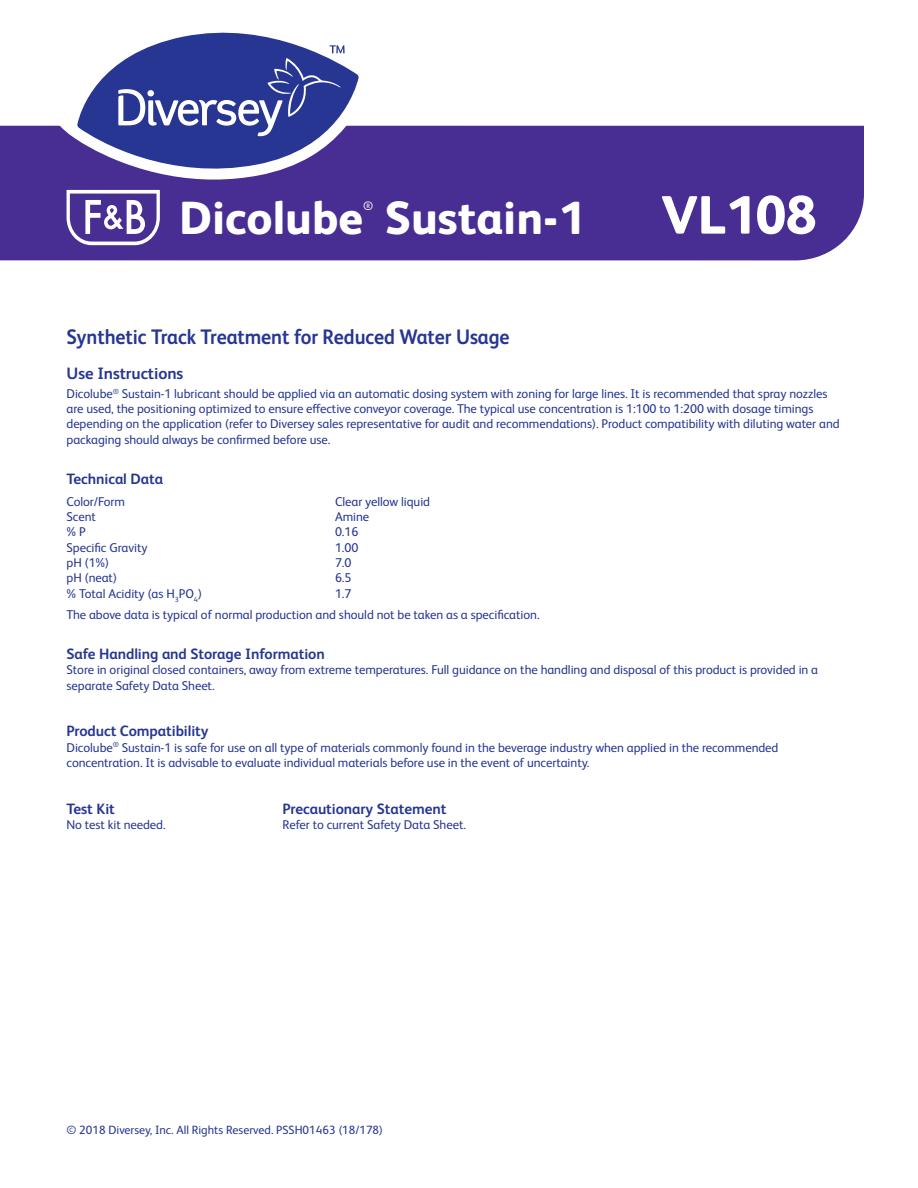
<style>
.page{position:relative;width:918px;height:1188px;background:#fff}
.page>*{position:absolute;margin:0;border:0;box-sizing:border-box;transform-origin:0 0}
.t1{font:800 54px "FS Albert Pro";letter-spacing:-.01em;color:#fff}
.Fancy_Name_page_1{font:800 46.5px "FS Albert Pro";color:#fff}
.t2{font:700 21px "FS Albert Pro";letter-spacing:-.005em;color:#263692;scale:.93 1}
.t3{font:700 16.5px "FS Albert Pro";letter-spacing:-.005em;color:#263692}
.t4{font:700 15px "FS Albert Pro";letter-spacing:-.005em;color:#263692}
.t5{font:12.75px/15.3px "FS Albert Pro";letter-spacing:-.005em;color:#263692}
.Fancy_Name_page_1-2{font:12.3px "FS Albert Pro";color:#fff}
.t6{font:12px "FS Albert Pro";color:#263692}
</style>
<div class="page">
<div style="left:0;top:126px;width:864px;height:134px;background:#482e92"></div>
<svg style="left:57px;top:125px;width:317px;height:55px;background:#563e9a"></svg>
<svg style="left:77px;top:32px;width:282px;height:149px"></svg>
<svg style="left:118px;top:45px;width:227px;height:91px;background:#4b58a4"></svg>
<svg style="left:67px;top:190px;width:93px;height:55px"></svg>
<p class="Fancy_Name_page_1" style="left:179px;top:181px;width:185px">Dicolube</p>
<p class="Fancy_Name_page_1-2" style="left:363px;top:197px;width:12px">®</p>
<p class="Fancy_Name_page_1" style="left:385px;top:181px;width:202px">Sustain-1</p>
<p class="t1" style="left:661px;top:173px;width:157px">VL108</p>
<p class="t2" style="left:67px;top:322px;width:478px">Synthetic Track Treatment for Reduced Water Usage</p>
<p class="t3" style="left:67px;top:362px;width:118px">Use Instructions</p>
<p class="t5" style="left:67px;top:385px;width:775px">Dicolube<sup>®</sup> Sustain-1 lubricant should be applied via an automatic dosing system with zoning for large lines. It is recommended that spray nozzles are used, the positioning optimized to ensure effective conveyor coverage. The typical use concentration is 1:100 to 1:200 with dosage timings depending on the application (refer to Diversey sales representative for audit and recommendations). Product compatibility with diluting water and packaging should always be confirmed before use.</p>
<p class="t4" style="left:67px;top:468px;width:98px">Technical Data</p>
<p class="t5" style="left:67px;top:493px;width:60px">Color/Form</p>
<p class="t5" style="left:335px;top:493px;width:97px">Clear yellow liquid</p>
<p class="t5" style="left:67px;top:508px;width:31px">Scent</p>
<p class="t5" style="left:335px;top:508px;width:36px">Amine</p>
<p class="t5" style="left:67px;top:523px;width:21px">% P</p>
<p class="t5" style="left:335px;top:523px;width:25px">0.16</p>
<p class="t5" style="left:67px;top:539px;width:82px">Specific Gravity</p>
<p class="t5" style="left:335px;top:539px;width:25px">1.00</p>
<p class="t5" style="left:67px;top:554px;width:44px">pH (1%)</p>
<p class="t5" style="left:335px;top:554px;width:18px">7.0</p>
<p class="t5" style="left:67px;top:569px;width:52px">pH (neat)</p>
<p class="t5" style="left:335px;top:569px;width:18px">6.5</p>
<p class="t5" style="left:67px;top:585px;width:137px">% Total Acidity (as H<sub>3</sub>PO<sub>4</sub>)</p>
<p class="t5" style="left:335px;top:585px;width:18px">1.7</p>
<p class="t5" style="left:67px;top:606px;width:475px">The above data is typical of normal production and should not be taken as a specification.</p>
<p class="t4" style="left:67px;top:643px;width:260px">Safe Handling and Storage Information</p>
<p class="t5" style="left:67px;top:661px;width:753px">Store in original closed containers, away from extreme temperatures. Full guidance on the handling and disposal of this product is provided in a separate Safety Data Sheet.</p>
<p class="t4" style="left:67px;top:721px;width:143px">Product Compatibility</p>
<p class="t5" style="left:67px;top:739px;width:713px">Dicolube<sup>®</sup> Sustain-1 is safe for use on all type of materials commonly found in the beverage industry when applied in the recommended concentration. It is advisable to evaluate individual materials before use in the event of uncertainty.</p>
<p class="t4" style="left:67px;top:798px;width:50px">Test Kit</p>
<p class="t4" style="left:283px;top:798px;width:165px">Precautionary Statement</p>
<p class="t5" style="left:67px;top:816px;width:101px">No test kit needed.</p>
<p class="t5" style="left:283px;top:816px;width:185px">Refer to current Safety Data Sheet.</p>
<p class="t6" style="left:67px;top:1121px;width:318px">© 2018 Diversey, Inc. All Rights Reserved. PSSH01463 (18/178)</p>
</div>
